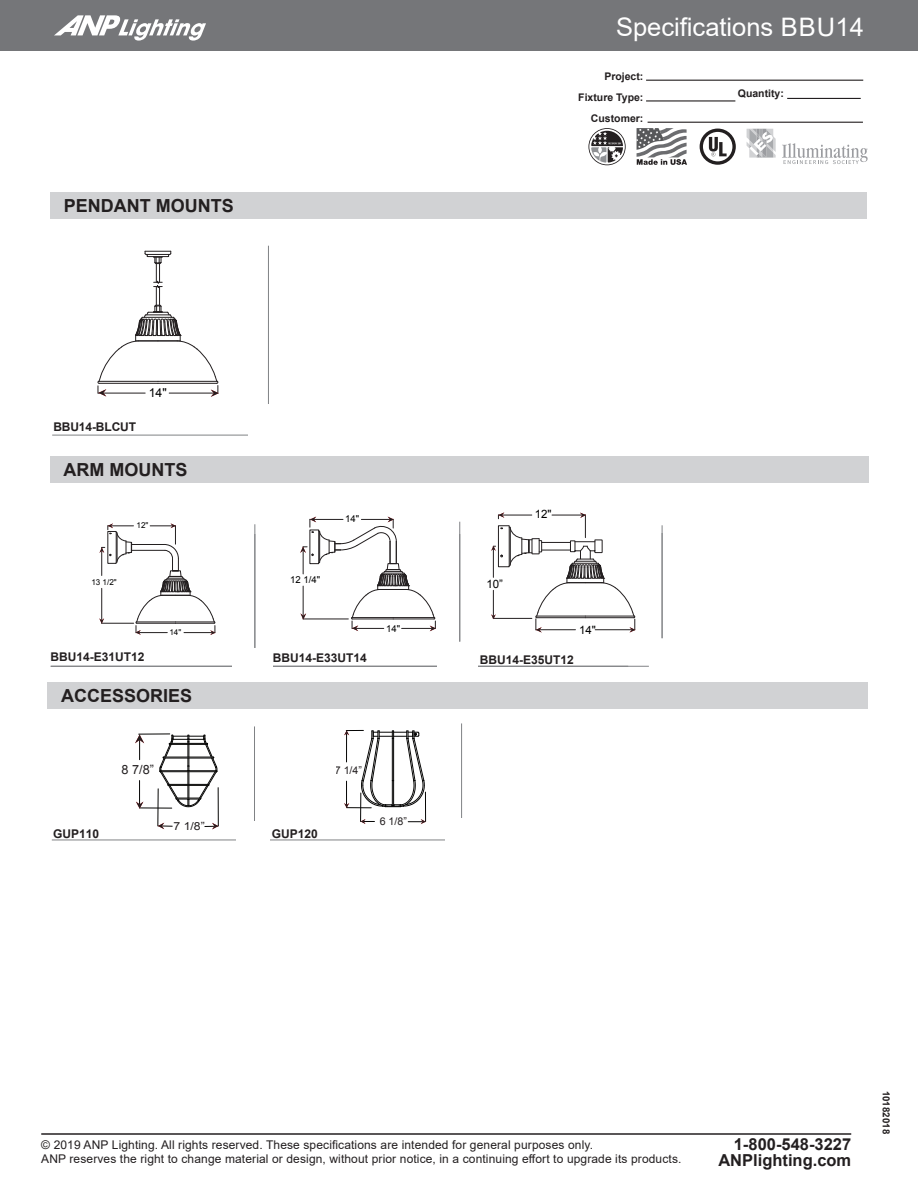
<style>
.page{position:relative;width:918px;height:1188px;background:#fff}
.page>*{position:absolute;margin:0;border:0;box-sizing:border-box;transform-origin:0 0}
.t1{font:25.5px "Arial";color:#fff}
.Select_Option_Header{font:700 18px "Arial";color:#231f20}
.t2{font:700 16.5px/16.5px "Arial";color:#231f20;text-align:right}
.t3{font:12.75px "Arial";color:#231f20}
.t4{font:12.3px "Arial";color:#000}
.t5{font:12px/13.5px "Arial";letter-spacing:.01em;color:#231f20}
.Main_Copy_with_1st_W{font:700 12px "Arial";color:#231f20}
.t6{font:11.55px "Arial";color:#000}
.t7{font:11.1px "Arial";color:#231f20;scale:1.1 1}
.t8{font:10.65px "Arial";color:#231f20}
.t9{font:700 10.5px/21px "Arial";color:#231f20;text-align:right}
.t10{font:700 9.75px "Arial";color:#231f20}
.t11{font:9.6px "Arial";color:#000}
.t12{font:8.1px "Arial";color:#000}
</style>
<div class="page">
<div style="left:0;top:0;width:918px;height:51px;background:#757679"></div>
<hr style="left:646px;top:80px;width:217px;height:1px;background:#231f20">
<hr style="left:646px;top:100px;width:89px;height:2px;background:#231f20">
<hr style="left:648px;top:122px;width:215px;height:1px;background:#231f20">
<svg style="left:54px;top:15px;width:152px;height:26px"></svg>
<hr style="left:787px;top:98px;width:74px;height:1px;background:#231f20">
<hr style="left:41px;top:1133px;width:810px;height:2px;background:#231f20">
<hr style="left:52px;top:435px;width:200px;height:1px;background:#808285">
<hr style="left:268px;top:246px;width:1px;height:158px;background:#808285">
<div style="left:248px;top:407px;width:37px;height:37px;background:#fff"></div>
<hr style="left:51px;top:666px;width:598px;height:1px;background:#808285">
<hr style="left:459px;top:522px;width:1px;height:120px;background:#808285">
<hr style="left:255px;top:524px;width:1px;height:124px;background:#808285">
<hr style="left:662px;top:525px;width:1px;height:113px;background:#808285">
<div style="left:437px;top:642px;width:41px;height:41px;background:#fff"></div>
<div style="left:232px;top:649px;width:41px;height:40px;background:#fff"></div>
<div style="left:50px;top:192px;width:817px;height:27px;background:#d1d2d4"></div>
<div style="left:50px;top:456px;width:818px;height:27px;background:#d1d2d4"></div>
<hr style="left:52px;top:840px;width:397px;height:1px;background:#808285">
<hr style="left:461px;top:723px;width:1px;height:96px;background:#808285">
<hr style="left:254px;top:726px;width:1px;height:98px;background:#808285">
<div style="left:237px;top:822px;width:33px;height:33px;background:#fff"></div>
<div style="left:445px;top:818px;width:35px;height:35px;background:#fff"></div>
<div style="left:48px;top:682px;width:820px;height:27px;background:#d1d2d4"></div>
<svg style="left:98px;top:251px;width:121px;height:146px"></svg>
<svg style="left:99px;top:523px;width:117px;height:112px"></svg>
<svg style="left:300px;top:517px;width:136px;height:115px"></svg>
<svg style="left:491px;top:512px;width:144px;height:121px"></svg>
<svg style="left:700px;top:129px;width:36px;height:36px"></svg>
<svg style="left:588px;top:128px;width:38px;height:37px"></svg>
<svg style="left:589px;top:129px;width:36px;height:35px"></svg>
<svg style="left:591px;top:131px;width:32px;height:32px"></svg>
<svg style="left:637px;top:128px;width:50px;height:37px"></svg>
<svg style="left:782px;top:143px;width:86px;height:21px"></svg>
<svg style="left:747px;top:129px;width:29px;height:29px"></svg>
<svg style="left:344px;top:730px;width:82px;height:94px"></svg>
<svg style="left:159px;top:735px;width:60px;height:72px"></svg>
<hr style="left:139px;top:734px;width:31px;height:1px;background:#050504">
<hr style="left:140px;top:808px;width:32px;height:1px;background:#050504">
<hr style="left:158px;top:789px;width:1px;height:37px;background:#050504">
<hr style="left:218px;top:788px;width:1px;height:38px;background:#050504">
<svg style="left:205px;top:823px;width:13px;height:6px"></svg>
<svg style="left:158px;top:823px;width:14px;height:6px"></svg>
<svg style="left:136px;top:781px;width:7px;height:28px"></svg>
<svg style="left:135px;top:735px;width:9px;height:25px"></svg>
<h1 class="t1" style="left:616px;top:10px;width:249px">Specifications BBU14</h1>
<p class="Select_Option_Header" style="left:64px;top:193px;width:171px">PENDANT MOUNTS</p>
<p class="t4" style="left:149px;top:385px;width:20px">14"</p>
<p class="Main_Copy_with_1st_W" style="left:53px;top:418px;width:84px">BBU14-BLCUT</p>
<p class="Select_Option_Header" style="left:64px;top:457px;width:125px">ARM MOUNTS</p>
<p class="t12" style="left:91px;top:577px;width:27px">13 1/2"</p>
<p class="t12" style="left:137px;top:520px;width:13px">12"</p>
<p class="t12" style="left:169px;top:627px;width:13px">14"</p>
<p class="t11" style="left:290px;top:573px;width:32px">12 1/4"</p>
<p class="t11" style="left:345px;top:512px;width:16px">14"</p>
<p class="t11" style="left:386px;top:622px;width:16px">14"</p>
<p class="t9" style="left:578px;top:66px;width:67px">Project:<br>Fixture Type:<br>Customer:</p>
<p class="t6" style="left:486px;top:576px;width:18px">10”</p>
<p class="t6" style="left:535px;top:507px;width:18px">12"</p>
<p class="t6" style="left:579px;top:622px;width:18px">14"</p>
<p class="Main_Copy_with_1st_W" style="left:50px;top:649px;width:96px">BBU14-E31UT12</p>
<p class="Main_Copy_with_1st_W" style="left:273px;top:649px;width:96px">BBU14-E33UT14</p>
<p class="Main_Copy_with_1st_W" style="left:480px;top:651px;width:96px">BBU14-E35UT12</p>
<p class="Select_Option_Header" style="left:61px;top:683px;width:133px">ACCESSORIES</p>
<p class="t3" style="left:122px;top:762px;width:34px">8 7/8”</p>
<p class="t8" style="left:335px;top:764px;width:29px">7 1/4”</p>
<p class="t7" style="left:173px;top:819px;width:30px">7 1/8”</p>
<p class="Main_Copy_with_1st_W" style="left:53px;top:825px;width:48px">GUP110</p>
<p class="Main_Copy_with_1st_W" style="left:272px;top:825px;width:48px">GUP120</p>
<p class="t8" style="left:380px;top:815px;width:29px">6 1/8”</p>
<p class="t9" style="left:738px;top:83px;width:48px">Quantity:</p>
<p class="t5" style="left:41px;top:1138px;width:642px">© 2019 ANP Lighting. All rights reserved. These specifications are intended for general purposes only.<br>ANP reserves the right to change material or design, without prior notice, in a continuing effort to upgrade its products.</p>
<h3 class="t2" style="left:718px;top:1136px;width:134px">1-800-548-3227<br>ANPlighting.com</h3>
<p class="t10" style="left:893px;top:1091px;width:45px;rotate:90deg">10182018</p>
</div>
